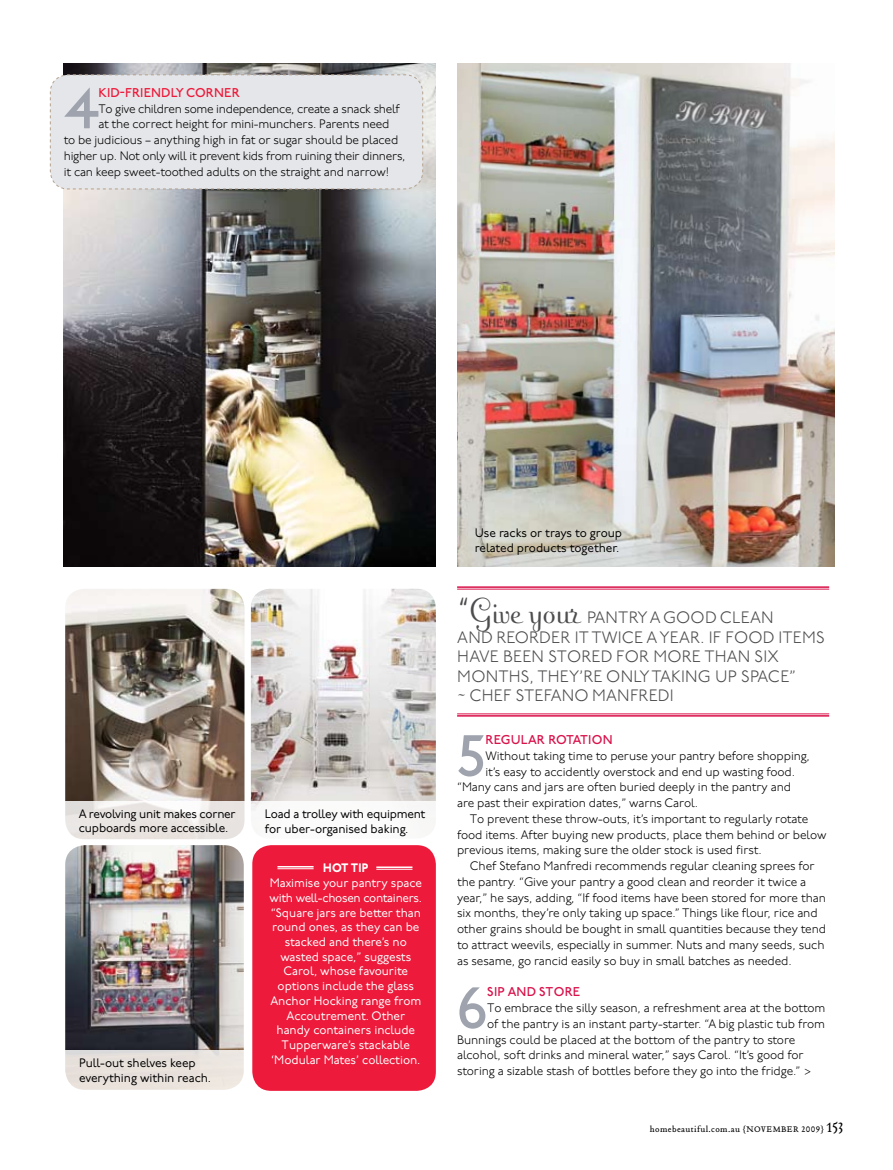
<style>
.page{position:relative;width:893px;height:1170px;background:#fff}
.page>*{position:absolute;margin:0;border:0;box-sizing:border-box;transform-origin:0 0}
.t1{font:500 57.75px "P22 Underground Pro";color:#9ea3ae}
.t2{font:37.5px "Fling Plain";letter-spacing:-.01em;color:#4d4d4f}
.t3{font:300 16.5px "P22 Underground Pro";letter-spacing:.01em;color:#4d4d4f}
.t4{font:500 12.75px "P22 Underground Pro";letter-spacing:.02em;color:#d9124a}
.t5{font:500 12.75px "P22 Underground Pro";letter-spacing:.01em;color:#ed1a3b}
.t6{font:300 12.3px "P22 Underground Pro";letter-spacing:-.01em;color:#000}
.t7{font:12.3px/14.7px "P22 Underground Pro";letter-spacing:-.005em;color:#fff;text-align:center}
.t8{font:12.3px/14.7px "P22 Underground Pro";letter-spacing:-.015em;color:#000}
.t9{font:800 12.3px "P22 Underground Pro";letter-spacing:.015em;color:#fff}
.t10{font:9px "Tribute OT";letter-spacing:.04em;color:#000}
.s1{font-family:"Whitman Roman LF";font-weight:400}
.s2{font-size:15px}
</style>
<div class="page">
<img style="left:457px;top:64px;width:377px;height:502px">
<img style="left:64px;top:64px;width:372px;height:502px">
<div style="left:50px;top:74px;width:373px;height:116px;background:#e5e6e9"></div>
<img style="left:65px;top:588px;width:179px;height:213px">
<img style="left:65px;top:845px;width:179px;height:205px">
<div style="left:252px;top:845px;width:184px;height:245px;background:#ed1a3b;border-radius:19px"></div>
<img style="left:251px;top:588px;width:185px;height:213px">
<hr style="left:457px;top:586px;width:372px;height:2px;background:#d9124a">
<hr style="left:457px;top:589px;width:372px;height:1px;background:#d9124a">
<hr style="left:457px;top:715px;width:372px;height:1px;background:#d9124a">
<hr style="left:457px;top:713px;width:372px;height:1px;background:#d9124a">
<svg style="left:65px;top:801px;width:370px;height:38px"></svg>
<svg style="left:65px;top:1050px;width:179px;height:40px;background:#e8e2dd"></svg>
<hr style="left:376px;top:866px;width:36px;height:1px;background:#fff">
<hr style="left:376px;top:868px;width:36px;height:1px;background:#fff">
<hr style="left:277px;top:865px;width:37px;height:2px;background:#fff">
<hr style="left:277px;top:868px;width:37px;height:1px;background:#fff">
<h1 class="t1" style="left:64px;top:66px;width:37px">4</h1>
<p class="t5" style="left:99px;top:83px;width:143px">KID-FRIENDLY CORNER</p>
<p class="t6" style="left:98px;top:100px;width:303px">To give children some independence, create a snack shelf</p>
<p class="t6" style="left:98px;top:115px;width:292px">at the correct height for mini-munchers. Parents need</p>
<p class="t6" style="left:64px;top:131px;width:336px">to be judicious – anything high in fat or sugar should be placed</p>
<p class="t6" style="left:64px;top:147px;width:343px">higher up. Not only will it prevent kids from ruining their dinners,</p>
<p class="t6" style="left:64px;top:162px;width:327px">it can keep sweet-toothed adults on the straight and narrow!</p>
<p class="t8" style="left:79px;top:805px;width:158px">A revolving unit makes corner cupboards more accessible.</p>
<p class="t8" style="left:265px;top:806px;width:162px">Load a trolley with equipment for uber-organised baking.</p>
<p class="t8" style="left:79px;top:1055px;width:134px">Pull-out shelves keep everything within reach.</p>
<p class="t9" style="left:323px;top:858px;width:47px">Hot tip</p>
<p class="t7" style="left:270px;top:875px;width:154px">Maximise your pantry space with well-chosen containers. “Square jars are better than round ones, as they can be stacked and there’s no wasted space,” suggests<br>Carol, whose favourite options include the glass<br>Anchor Hocking range from<br>Accoutrement. Other handy containers include<br>Tupperware’s stackable ‘Modular Mates’ collection.</p>
<p class="t8" style="left:475px;top:525px;width:149px">Use racks or trays to group related products together.</p>
<h2 class="t2" style="left:457px;top:588px;width:123px">“Give your</h2>
<h3 class="t3" style="left:587px;top:605px;width:91px">Pantry a good</h3>
<h3 class="t3" style="left:720px;top:605px;width:55px">clean</h3>
<h3 class="t3" style="left:457px;top:625px;width:146px">and reorder it twic</h3>
<h3 class="t3" style="left:634px;top:625px;width:105px">e a year. if food</h3>
<h3 class="t3" style="left:778px;top:625px;width:35px">items</h3>
<h3 class="t3" style="left:457px;top:644px;width:103px">have been sto</h3>
<h3 class="t3" style="left:581px;top:644px;width:135px">red for more tha</h3>
<h3 class="t3" style="left:738px;top:644px;width:43px">n si x</h3>
<h3 class="t3" style="left:457px;top:664px;width:52px">months</h3>
<h3 class="t3" style="left:530px;top:664px;width:222px">, they’re only taking up spac</h3>
<h3 class="t3" style="left:780px;top:664px;width:17px">e”</h3>
<h3 class="t3" style="left:457px;top:683px;width:209px">~ ch ef Stefano Manfredi</h3>
<h1 class="t1" style="left:457px;top:713px;width:30px">5</h1>
<p class="t4" style="left:486px;top:730px;width:129px">REGULAR ROTATION</p>
<p class="t6" style="left:485px;top:746px;width:326px">Without taking time to peruse your pantry before shopping,</p>
<p class="t6" style="left:485px;top:762px;width:311px">it’s easy to accidently overstock and end up wasting food.</p>
<p class="t6" style="left:457px;top:778px;width:335px">“Many cans and jars are often buried deeply in the pantry and</p>
<p class="t6" style="left:457px;top:794px;width:243px">are past their expiration dates,” warns Carol.</p>
<p class="t6" style="left:470px;top:809px;width:340px">To prevent these throw-outs, it’s important to regularly rotate</p>
<p class="t6" style="left:457px;top:825px;width:371px">food items. After buying new products, place them behind or below</p>
<p class="t6" style="left:457px;top:841px;width:306px">previous items, making sure the older stock is used first.</p>
<p class="t6" style="left:470px;top:857px;width:346px">Chef Stefano Manfredi recommends regular cleaning sprees for</p>
<p class="t6" style="left:457px;top:872px;width:351px">the pantry. “Give your pantry a good clean and reorder it twice a</p>
<p class="t6" style="left:457px;top:888px;width:370px">year,” he says, adding, “If food items have been stored for more than</p>
<p class="t6" style="left:457px;top:904px;width:362px">six months, they’re only taking up space.” Things like flour, rice and</p>
<p class="t6" style="left:457px;top:920px;width:370px">other grains should be bought in small quantities because they tend</p>
<p class="t6" style="left:457px;top:935px;width:369px">to attract weevils, especially in summer. N uts and many seeds, such</p>
<p class="t6" style="left:457px;top:951px;width:336px">as sesame, go rancid easily so buy in small batches as needed.</p>
<h1 class="t1" style="left:457px;top:965px;width:32px">6</h1>
<p class="t4" style="left:487px;top:982px;width:95px">SIP AND STORE</p>
<p class="t6" style="left:487px;top:998px;width:340px">To embrace the silly season, a refreshment area at the bottom</p>
<p class="t6" style="left:487px;top:1014px;width:339px">of the pantry is an instant party-starter. “A big plastic tub from</p>
<p class="t6" style="left:457px;top:1030px;width:340px">Bunnings could be placed at the bottom of the pantry to store</p>
<p class="t6" style="left:457px;top:1046px;width:348px">alcohol, soft drinks and mineral water,” says Carol. “It’s good for</p>
<p class="t6" style="left:457px;top:1061px;width:356px">storing a sizable stash of bottles before they go into the fridge.” <span class="s1">&gt;</span></p>
<p class="t10" style="left:650px;top:1122px;width:195px">homebeautiful.com.au {NOVEMBER 2009} <span class="s2">153</span></p>
</div>
